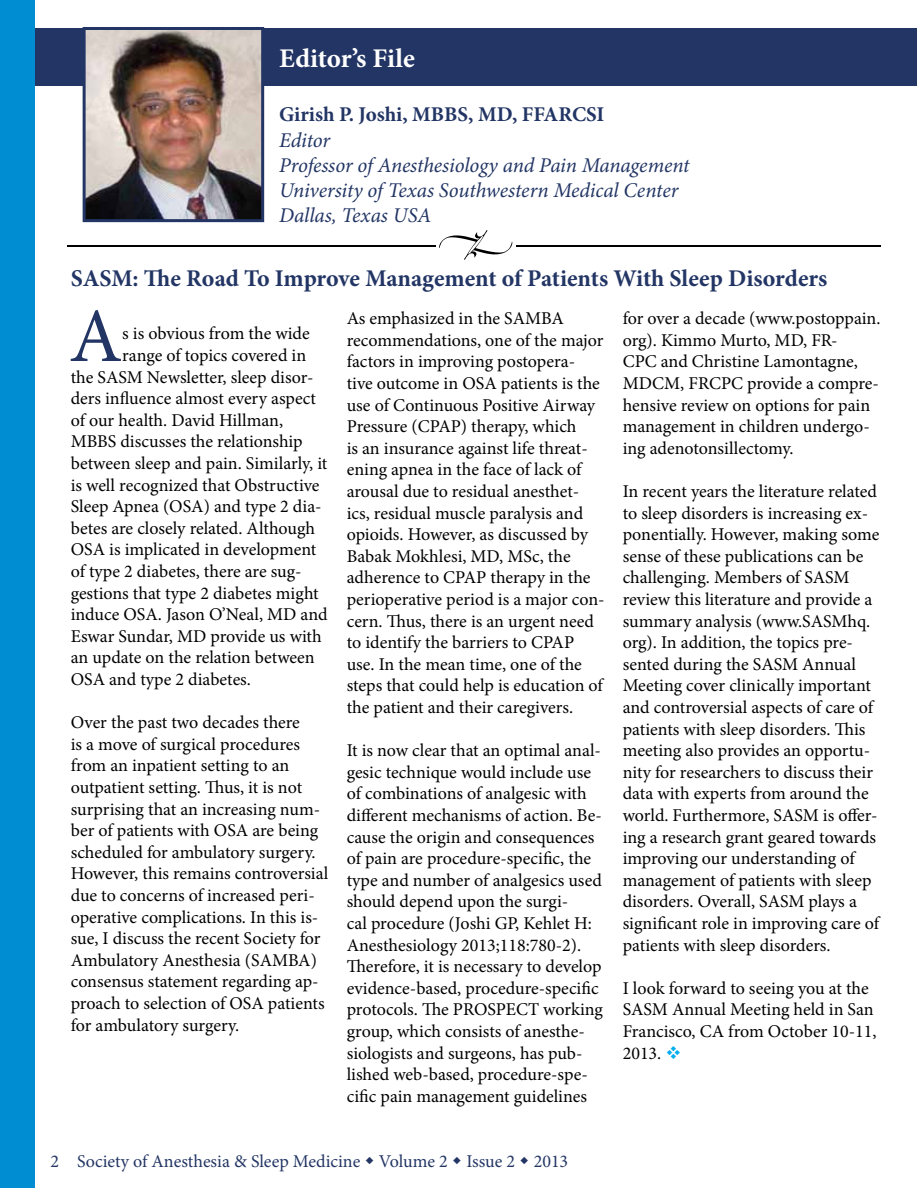
<style>
.page{position:relative;width:918px;height:1188px;background:#fff}
.page>*{position:absolute;margin:0;border:0;box-sizing:border-box;transform-origin:0 0}
.t1{font:76.8px "Minion Pro";color:#223564}
.t2{font:700 27px "Minion Pro";letter-spacing:-.005em;color:#fff}
.t3{font:700 24px "Minion Pro";letter-spacing:-.005em;color:#223564}
.t4{font:italic 21px/25.2px "Minion Pro";letter-spacing:-.01em;color:#223564}
.t5{font:700 21px "Minion Pro";color:#223564}
.t6{font:18px/21.6px "Minion Pro";color:#000}
.t7{font:18px "Minion Pro";color:#223564}
.s1{color:#00aeef}
</style>
<div class="page">
<hr style="left:68px;top:246px;width:813px;height:1px;background:#000">
<div style="left:1px;top:28px;width:916px;height:58px;background:#223564"></div>
<div style="left:1px;top:1px;width:34px;height:1187px;background:#008dd2"></div>
<div style="left:436px;top:228px;width:80px;height:30px;background:#fff"></div>
<svg style="left:439px;top:230px;width:73px;height:30px"></svg>
<img style="left:87px;top:31px;width:173px;height:187px">
<div style="left:83px;top:27px;width:181px;height:195px;border:3px solid #223564"></div>
<h2 class="t2" style="left:279px;top:39px;width:137px">Editor’s File</h2>
<p class="t5" style="left:279px;top:100px;width:327px">Girish P. Joshi, MBBS, MD, FFARCSI</p>
<p class="t4" style="left:279px;top:127px;width:412px">Editor<br>Professor of Anesthesiology and Pain Management<br>University of Texas Southwestern Medical Center<br>Dallas, Texas USA</p>
<h3 class="t3" style="left:71px;top:262px;width:758px">SASM: The Road To Improve Management of Patients With Sleep Disorders</h3>
<h1 class="t1" style="left:69px;top:285px;width:55px">A</h1>
<p class="t6" style="left:122px;top:323px;width:189px">s is obvious from the wide</p>
<p class="t6" style="left:122px;top:345px;width:186px">range of topics covered in</p>
<p class="t6" style="left:71px;top:366px;width:244px">the SASM Newsletter, sleep disor-</p>
<p class="t6" style="left:71px;top:388px;width:247px">ders influence almost every aspect</p>
<p class="t6" style="left:71px;top:409px;width:214px">of our health. David Hillman,</p>
<p class="t6" style="left:71px;top:431px;width:233px">MBBS discusses the relationship</p>
<p class="t6" style="left:71px;top:453px;width:258px">between sleep and pain. Similarly, it</p>
<p class="t6" style="left:71px;top:474px;width:250px">is well recognized that Obstructive</p>
<p class="t6" style="left:71px;top:496px;width:252px">Sleep Apnea (OSA) and type 2 dia-</p>
<p class="t6" style="left:71px;top:517px;width:246px">betes are closely related. Although</p>
<p class="t6" style="left:71px;top:539px;width:247px">OSA is implicated in development</p>
<p class="t6" style="left:71px;top:561px;width:232px">of type 2 diabetes, there are sug-</p>
<p class="t6" style="left:71px;top:582px;width:250px">gestions that type 2 diabetes might</p>
<p class="t6" style="left:71px;top:604px;width:258px">induce OSA. Jason O’Neal, MD and</p>
<p class="t6" style="left:71px;top:625px;width:253px">Eswar Sundar, MD provide us with</p>
<p class="t6" style="left:71px;top:647px;width:246px">an update on the relation between</p>
<p class="t6" style="left:71px;top:669px;width:182px">OSA and type 2 diabetes.</p>
<p class="t6" style="left:71px;top:712px;width:259px">Over the past two decades there<br>is a move of surgical procedures from an inpatient setting to an outpatient setting. Thus, it is not surprising that an increasing num&shy;ber of patients with OSA are being scheduled for ambulatory surgery.<br>However, this remains controversial due to concerns of increased peri&shy;operative complications. In this is&shy;sue, I discuss the recent Society for Ambulatory Anesthesia (SAMBA) consensus statement regarding ap&shy;proach to selection of OSA patients for ambulatory surgery.</p>
<p class="t6" style="left:347px;top:308px;width:259px">As emphasized in the SAMBA recommendations, one of the major factors in improving postopera&shy;tive outcome in OSA patients is the use of Continuous Positive Airway Pressure (CPAP) therapy, which<br>is an insurance against life threat&shy;ening apnea in the face of lack of arousal due to residual anesthet&shy;ics, residual muscle paralysis and opioids. However, as discussed by Babak Mokhlesi, MD, MSc, the adherence to CPAP therapy in the perioperative period is a major con&shy;cern. Thus, there is an urgent need to identify the barriers to CPAP use. In the mean time, one of the steps that could help is education of the patient and their caregivers.</p>
<p class="t6" style="left:347px;top:740px;width:258px">It is now clear that an optimal anal&shy;gesic technique would include use of combinations of analgesic with different mechanisms of action. Be&shy;cause the origin and consequences of pain are procedure-specific, the type and number of analgesics used should depend upon the surgi-<br>cal procedure (Joshi GP, Kehlet H:<br>Anesthesiology 2013;118:780-2).<br>Therefore, it is necessary to develop evidence-based, procedure-specific protocols. The PROSPECT working group, which consists of anesthe&shy;siologists and surgeons, has pub&shy;lished web-based, procedure-spe&shy;cific pain management guidelines</p>
<p class="t6" style="left:623px;top:308px;width:259px">for over a decade (www.postoppain. org). Kimmo Murto, MD, FR-<br>CPC and Christine Lamontagne,<br>MDCM, FRCPC provide a compre&shy;hensive review on options for pain management in children undergo&shy;ing adenotonsillectomy.</p>
<p class="t6" style="left:623px;top:480px;width:258px">In recent years the literature related to sleep disorders is increasing ex&shy;ponentially. However, making some sense of these publications can be challenging. Members of SASM review this literature and provide a summary analysis (www.SASMhq. org). In addition, the topics pre&shy;sented during the SASM Annual Meeting cover clinically important and controversial aspects of care of patients with sleep disorders. This meeting also provides an opportu&shy;nity for researchers to discuss their data with experts from around the world. Furthermore, SASM is offer&shy;ing a research grant geared towards improving our understanding of management of patients with sleep disorders. Overall, SASM plays a significant role in improving care of patients with sleep disorders.</p>
<p class="t6" style="left:623px;top:977px;width:255px">I look forward to seeing you at the<br>SASM Annual Meeting held in San<br>Francisco, CA from October 10-11,<br>2013. <span class="s1">❖</span></p>
<p class="t7" style="left:50px;top:1150px;width:10px">2</p>
<p class="t7" style="left:77px;top:1150px;width:493px">Society of Anesthesia &amp; Sleep Medicine Volume 2 Issue 2 2013</p>
</div>
